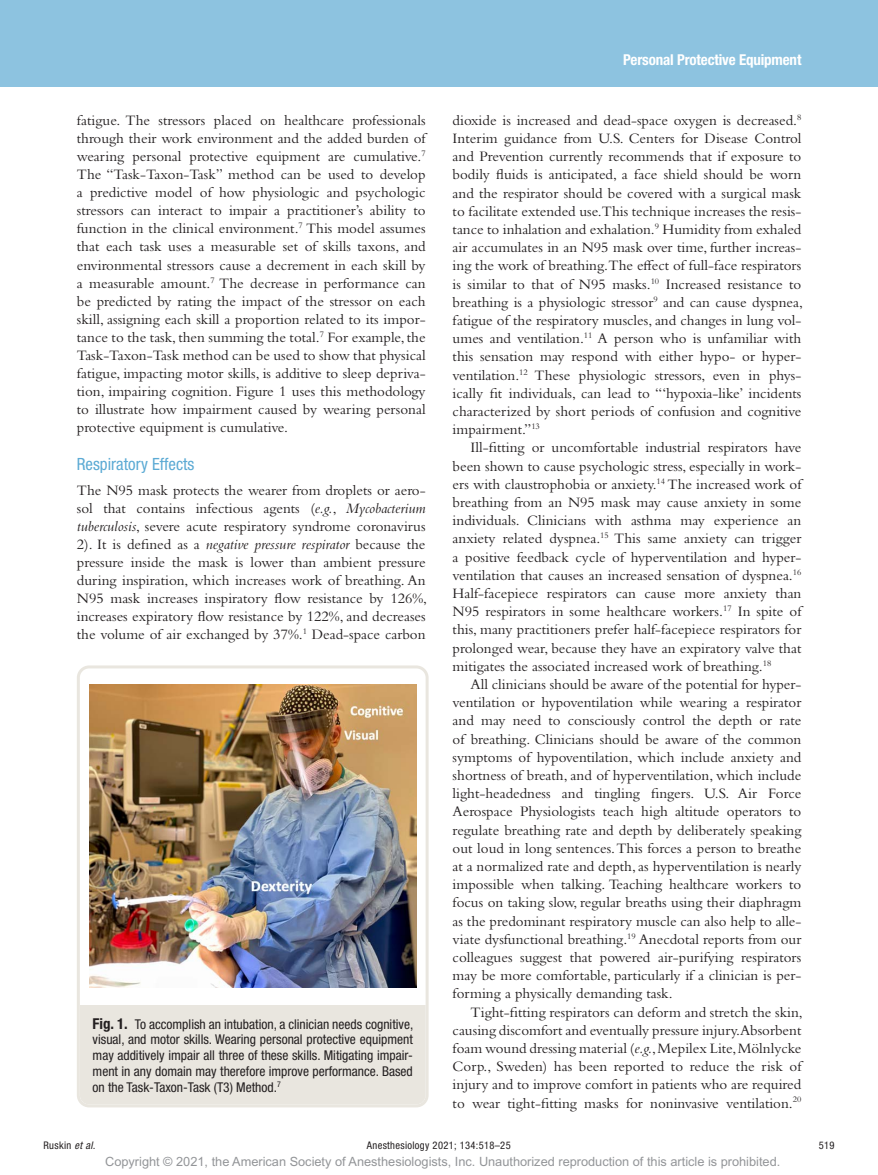
<style>
.page{position:relative;width:878px;height:1175px;background:#fff}
.page>*{position:absolute;margin:0;border:0;box-sizing:border-box;transform-origin:0 0}
.t1{font:condensed 16.8px "Helvetica Neue LT Std";color:#5caad4}
.t2{font:15px/18.1px "Bembo Std";color:#231f20;text-align:justify}
.t3{font:700 condensed 15px "Helvetica Neue LT Std";letter-spacing:-.01em;color:#fff}
.t4{font:condensed 13.5px/15.8px "Helvetica Neue LT Std";color:#231f20;text-align:justify}
.t5{font:12.75px "Arial MT Std";color:#939598}
.t6{font:condensed 10.5px "Helvetica Neue LT Std";letter-spacing:.03em;color:#231f20}
.s1{font-style:italic}
.s2{font-weight:700;font-size:15px}
</style>
<div class="page">
<div style="left:0;top:0;width:878px;height:86px;background:#8dc3e0"></div>
<img style="left:89px;top:685px;width:327px;height:303px">
<div style="left:80px;top:1005px;width:345px;height:99px;background:#e9e6df"></div>
<div style="left:77px;top:665px;width:351px;height:442px;border:3px solid #e9e6df;border-radius:11px"></div>
<p class="t2" style="left:77px;top:111px;width:350px">fatigue. The stressors placed on healthcare professionals through their work environment and the added burden of wearing personal protective equipment are cumulative.<sup>7<br></sup>The “Task-Taxon-Task” method can be used to develop a predictive model of how physiologic and psychologic stressors can interact to impair a practitioner’s ability to function in the clinical environment.<sup>7</sup> This model assumes that each task uses a measurable set of skills taxons, and environmental stressors cause a decrement in each skill by a measurable amount.<sup>7</sup> The decrease in performance can be predicted by rating the impact of the stressor on each skill, assigning each skill a proportion related to its impor&shy;tance to the task, then summing the total.<sup>7</sup> For example, the Task-Taxon-Task method can be used to show that physical fatigue, impacting motor skills, is additive to sleep depriva&shy;tion, impairing cognition. Figure 1 uses this methodology to illustrate how impairment caused by wearing personal protective equipment is cumulative.</p>
<p class="t1" style="left:77px;top:454px;width:119px">Respiratory Effects</p>
<p class="t2" style="left:77px;top:480px;width:352px">The N95 mask protects the wearer from droplets or aero&shy;sol that contains infectious agents (<span class="s1">e.g.</span>, <span class="s1">Mycobacterium tuberculosis</span>, severe acute respiratory syndrome coronavirus 2). It is defined as a <span class="s1">negative pressure respirator</span> because the pressure inside the mask is lower than ambient pressure during inspiration, which increases work of breathing. An N95 mask increases inspiratory flow resistance by 126%, increases expiratory flow resistance by 122%, and decreases the volume of air exchanged by 37%.<sup>1</sup> Dead-space carbon</p>
<p class="t4" style="left:93px;top:1015px;width:322px"><span class="s2">Fig. 1.</span> To accomplish an intubation, a clinician needs cognitive, visual, and motor skills. Wearing personal protective equipment may additively impair all three of these skills. Mitigating impair&shy;ment in any domain may therefore improve performance. Based on the Task-Taxon-Task (T3) Method.<sup>7</sup></p>
<p class="t3" style="left:623px;top:51px;width:180px">Personal Protective Equipment</p>
<p class="t2" style="left:452px;top:111px;width:352px">dioxide is increased and dead-space oxygen is decreased.<sup>8<br></sup>Interim guidance from U.S. Centers for Disease Control and Prevention currently recommends that if exposure to bodily fluids is anticipated, a face shield should be worn and the respirator should be covered with a surgical mask to facilitate extended use.This technique increases the resis&shy;tance to inhalation and exhalation.<sup>9</sup> Humidity from exhaled air accumulates in an N95 mask over time, further increas&shy;ing the work of breathing.The effect of full-face respirators is similar to that of N95 masks.<sup>10</sup> Increased resistance to breathing is a physiologic stressor<sup>9</sup> and can cause dyspnea, fatigue of the respiratory muscles, and changes in lung vol&shy;umes and ventilation.<sup>11</sup> A person who is unfamiliar with this sensation may respond with either hypo- or hyper&shy;ventilation.<sup>12</sup> These physiologic stressors, even in phys&shy;ically fit individuals, can lead to “‘hypoxia-like’ incidents characterized by short periods of confusion and cognitive impairment.”<sup>13</sup></p>
<p class="t2" style="left:452px;top:438px;width:350px;text-indent:18px">Ill-fitting or uncomfortable industrial respirators have been shown to cause psychologic stress, especially in work&shy;ers with claustrophobia or anxiety.<sup>14</sup> The increased work of breathing from an N95 mask may cause anxiety in some individuals. Clinicians with asthma may experience an anxiety related dyspnea.<sup>15</sup> This same anxiety can trigger a positive feedback cycle of hyperventilation and hyper&shy;ventilation that causes an increased sensation of dyspnea.<sup>16<br></sup>Half-facepiece respirators can cause more anxiety than N95 respirators in some healthcare workers.<sup>17</sup> In spite of this, many practitioners prefer half-facepiece respirators for prolonged wear, because they have an expiratory valve that mitigates the associated increased work of breathing.<sup>18</sup></p>
<p class="t2" style="left:452px;top:675px;width:350px;text-indent:18px">All clinicians should be aware of the potential for hyper&shy;ventilation or hypoventilation while wearing a respirator and may need to consciously control the depth or rate of breathing. Clinicians should be aware of the common symptoms of hypoventilation, which include anxiety and shortness of breath, and of hyperventilation, which include light-headedness and tingling fingers. U.S. Air Force Aerospace Physiologists teach high altitude operators to regulate breathing rate and depth by deliberately speaking out loud in long sentences. This forces a person to breathe at a normalized rate and depth, as hyperventilation is nearly impossible when talking. Teaching healthcare workers to focus on taking slow, regular breaths using their diaphragm as the predominant respiratory muscle can also help to alle&shy;viate dysfunctional breathing.<sup>19</sup> Anecdotal reports from our colleagues suggest that powered air-purifying respirators may be more comfortable, particularly if a clinician is per&shy;forming a physically demanding task.</p>
<p class="t2" style="left:452px;top:1002px;width:352px;text-indent:18px">Tight-fitting respirators can deform and stretch the skin, causing discomfort and eventually pressure injury.Absorbent foam wound dressing material (<span class="s1">e.g.</span>, Mepilex Lite, Mölnlycke Corp., Sweden) has been reported to reduce the risk of injury and to improve comfort in patients who are required to wear tight-fitting masks for noninvasive ventilation.<sup>20</sup></p>
<p class="t6" style="left:44px;top:1139px;width:53px">Ruskin <span class="s1">et al.</span></p>
<p class="t6" style="left:367px;top:1139px;width:145px">Anesthesiology 2021; 134:518–25</p>
<p class="t6" style="left:818px;top:1139px;width:17px">519</p>
<p class="t5" style="left:105px;top:1154px;width:676px">Copyright © 2021, the American Society of Anesthesiologists, Inc. Unauthorized reproduction of this article is prohibited.</p>
</div>
